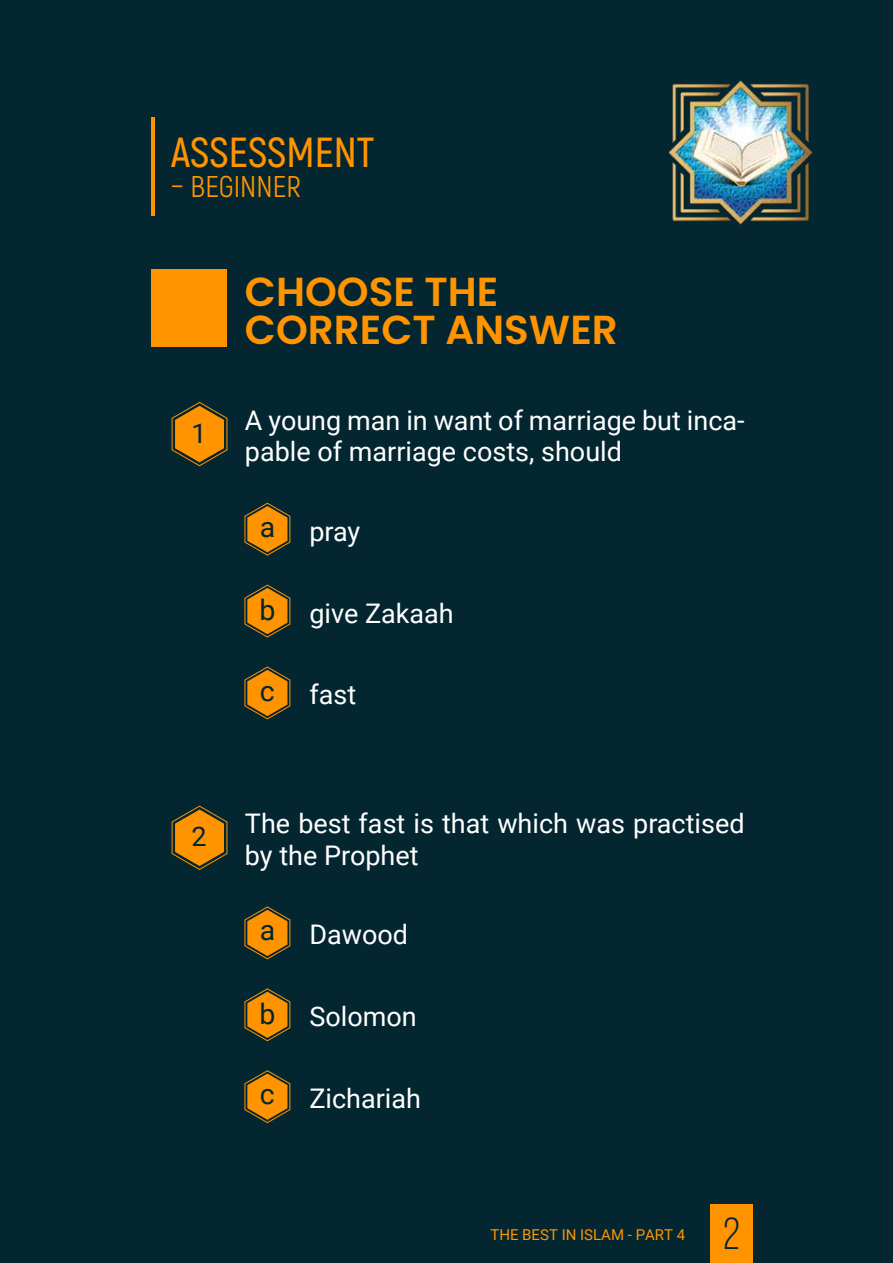
<style>
.page{position:relative;width:893px;height:1263px;background:#042630}
.page>*{position:absolute;margin:0;border:0;box-sizing:border-box;transform-origin:0 0}
.t1{font:45px "Bebas Neue";color:#042630}
.t2{font:600 42px "Akrobat";color:#ff9400}
.t3{font:600 40.5px/37.5px "Poppins";color:#ff9400}
.t4{font:30px "Akrobat";color:#ff9400}
.t5{font:27px/31.5px "Roboto";color:#fff}
.t6{font:27px "Roboto";color:#042630}
.t7{font:15px "Roboto";color:#ff9400}
.s1{font-size:28.5px;color:#042630}
</style>
<div class="page">
<hr style="left:152px;top:118px;width:3px;height:98px;background:#ff9400">
<div style="left:152px;top:269px;width:75px;height:78px;background:#ff9400"></div>
<img style="left:669px;top:81px;width:143px;height:143px">
<div style="left:711px;top:1205px;width:42px;height:58px;background:#ff9400"></div>
<svg style="left:171px;top:402px;width:57px;height:65px"></svg>
<svg style="left:244px;top:502px;width:47px;height:54px"></svg>
<svg style="left:244px;top:584px;width:47px;height:54px"></svg>
<svg style="left:244px;top:666px;width:47px;height:54px"></svg>
<svg style="left:171px;top:805px;width:57px;height:65px"></svg>
<svg style="left:244px;top:906px;width:47px;height:54px"></svg>
<svg style="left:244px;top:988px;width:47px;height:53px"></svg>
<svg style="left:244px;top:1070px;width:47px;height:53px"></svg>
<h2 class="t2" style="left:171px;top:127px;width:205px">ASSESSMENT</h2>
<p class="t4" style="left:171px;top:169px;width:132px">– BEGINNER</p>
<p class="t6" style="left:191px;top:414px;width:17px">1</p>
<h3 class="t3" style="left:245px;top:274px;width:374px">CHOOSE THE<br>CORRECT ANSWER</h3>
<p class="t5" style="left:245px;top:403px;width:501px">A young man in want of marriage but inca&shy;pable of marriage costs, should</p>
<p class="t5" style="left:260px;top:514px;width:102px"><span class="s1">a</span> pray</p>
<p class="t5" style="left:259px;top:596px;width:196px"><span class="s1">b</span> give Zakaah</p>
<p class="t5" style="left:260px;top:678px;width:98px"><span class="s1">c</span> fast</p>
<p class="t6" style="left:191px;top:818px;width:17px">2</p>
<p class="t5" style="left:245px;top:807px;width:501px">The best fast is that which was practised by the Prophet</p>
<p class="t5" style="left:260px;top:918px;width:150px"><span class="s1">a</span> Dawood</p>
<p class="t5" style="left:259px;top:1000px;width:159px"><span class="s1">b</span> Solomon</p>
<p class="t5" style="left:260px;top:1082px;width:163px"><span class="s1">c</span> Zichariah</p>
<p class="t7" style="left:490px;top:1224px;width:196px">THE BEST IN ISLAM - PART 4</p>
<h1 class="t1" style="left:723px;top:1209px;width:18px">2</h1>
</div>
